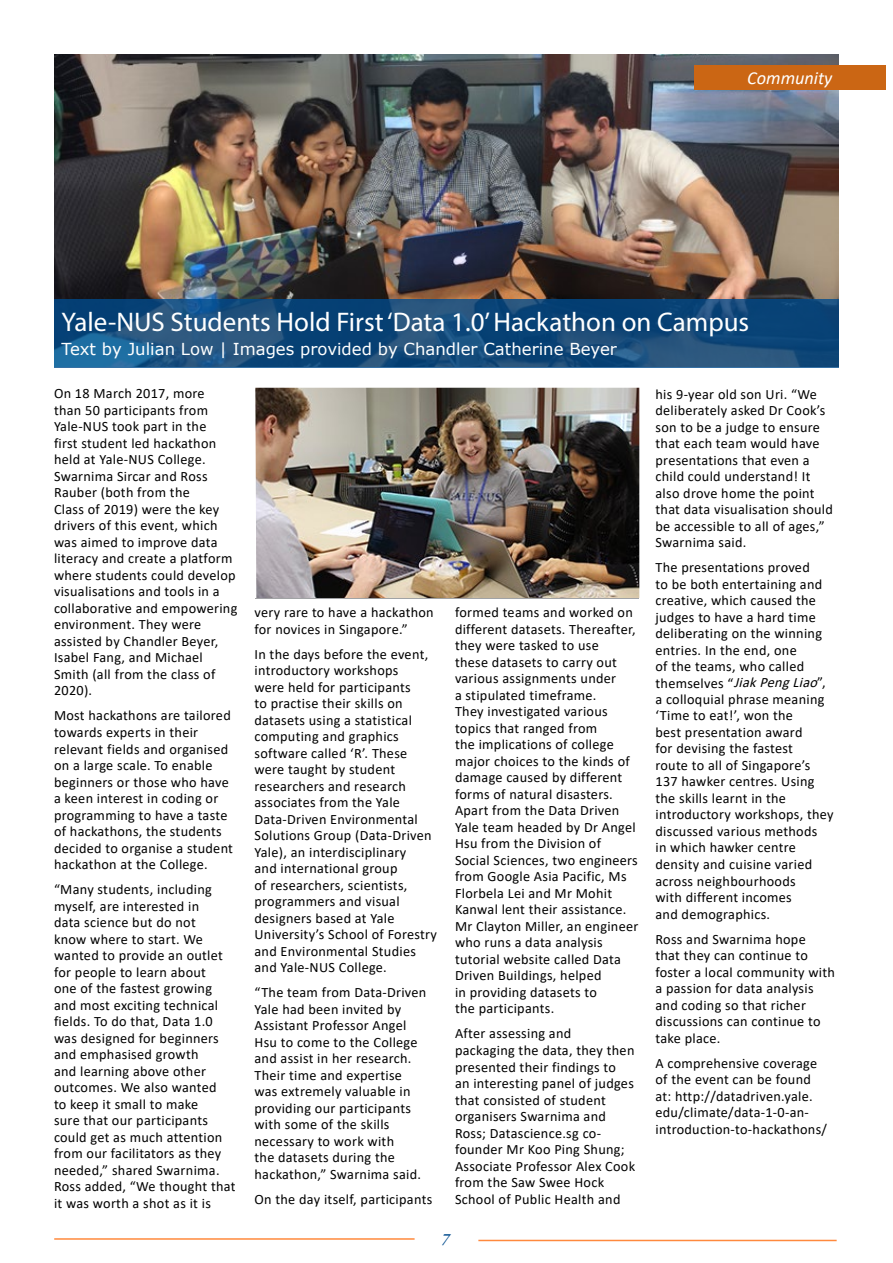
<style>
.page{position:relative;width:893px;height:1263px;background:#fff}
.page>*{position:absolute;margin:0;border:0;box-sizing:border-box;transform-origin:0 0}
.t1{font:27px "Myriad Pro";color:#fff}
.t2{font:italic 18.3px "Calibri";color:#fff}
.t3{font:italic 18px "Yale Design";color:#004b8d}
.t4{font:16.5px "Verdana";color:#fff}
.t5{font:14.25px/16.5px "Calibri";letter-spacing:.02em;color:#000}
.s1{font-style:italic}
</style>
<div class="page">
<hr style="left:54px;top:1238px;width:361px;height:2px;background:#ff893d">
<hr style="left:478px;top:1240px;width:359px;height:1px;background:#ff893d">
<img style="left:54px;top:54px;width:785px;height:246px">
<svg style="left:54px;top:300px;width:785px;height:68px;background:#154c7c"></svg>
<div style="left:694px;top:65px;width:191px;height:25px;background:#cb6614"></div>
<img style="left:255px;top:388px;width:384px;height:210px">
<p class="t2" style="left:747px;top:65px;width:87px">Community</p>
<h1 class="t1" style="left:62px;top:305px;width:689px">Yale-NUS Students Hold First ‘Data 1.0’ Hackathon on Campus</h1>
<p class="t4" style="left:62px;top:337px;width:557px">Text by Julian Low | Images provided by Chandler Catherine Beyer</p>
<p class="t5" style="left:54px;top:385px;width:185px">On 18 March 2017, more<br>than 50 participants from<br>Yale-NUS took part in the<br>first student led hackathon held at Yale-NUS College.<br>Swarnima Sircar and Ross<br>Rauber (both from the<br>Class of 2019) were the key drivers of this event, which was aimed to improve data literacy and create a platform where students could develop visualisations and tools in a collaborative and empowering environment. They were assisted by Chandler Beyer,<br>Isabel Fang, and Michael<br>Smith (all from the class of<br>2020).</p>
<p class="t5" style="left:54px;top:707px;width:181px">Most hackathons are tailored towards experts in their relevant fields and organised on a large scale. To enable beginners or those who have a keen interest in coding or programming to have a taste of hackathons, the students decided to organise a student hackathon at the College.</p>
<p class="t5" style="left:54px;top:881px;width:183px">“Many students, including myself, are interested in<br>data science but do not<br>know where to start. We wanted to provide an outlet for people to learn about<br>one of the fastest growing and most exciting technical fields. To do that, Data 1.0 was designed for beginners and emphasised growth<br>and learning above other outcomes. We also wanted<br>to keep it small to make<br>sure that our participants could get as much attention from our facilitators as they needed,” shared Swarnima.<br>Ross added, “We thought that it was worth a shot as it is</p>
<p class="t5" style="left:254px;top:604px;width:181px">very rare to have a hackathon for novices in Singapore.”</p>
<p class="t5" style="left:254px;top:645px;width:184px">In the days before the event, introductory workshops<br>were held for participants<br>to practise their skills on datasets using a statistical computing and graphics software called ‘R’. These were taught by student researchers and research associates from the Yale<br>Data-Driven Environmental<br>Solutions Group (Data-Driven<br>Yale), an interdisciplinary<br>and international group<br>of researchers, scientists, programmers and visual designers based at Yale<br>University’s School of Forestry and Environmental Studies and Yale-NUS College.</p>
<p class="t5" style="left:254px;top:984px;width:173px">“The team from Data-Driven<br>Yale had been invited by<br>Assistant Professor Angel<br>Hsu to come to the College and assist in her research.<br>Their time and expertise was extremely valuable in providing our participants with some of the skills necessary to work with<br>the datasets during the hackathon,” Swarnima said.</p>
<p class="t5" style="left:254px;top:1190px;width:179px">On the day itself, participants</p>
<p class="t5" style="left:455px;top:604px;width:185px">formed teams and worked on different datasets. Thereafter, they were tasked to use<br>these datasets to carry out various assignments under<br>a stipulated timeframe.<br>They investigated various topics that ranged from<br>the implications of college major choices to the kinds of damage caused by different forms of natural disasters.<br>Apart from the Data Driven<br>Yale team headed by Dr Angel<br>Hsu from the Division of<br>Social Sciences, two engineers from Google Asia Pacific, Ms<br>Florbela Lei and Mr Mohit<br>Kanwal lent their assistance.<br>Mr Clayton Miller, an engineer who runs a data analysis tutorial website called Data<br>Driven Buildings, helped<br>in providing datasets to<br>the participants.</p>
<p class="t5" style="left:455px;top:1025px;width:182px">After assessing and<br>packaging the data, they then presented their findings to<br>an interesting panel of judges that consisted of student organisers Swarnima and<br>Ross; Datascience.sg co&shy;founder Mr Koo Ping Shung;<br>Associate Professor Alex Cook from the Saw Swee Hock<br>School of Public Health and</p>
<p class="t3" style="left:443px;top:1226px;width:9px">7</p>
<p class="t5" style="left:655px;top:385px;width:179px">his 9-year old son Uri. “We deliberately asked Dr Cook’s son to be a judge to ensure that each team would have presentations that even a child could understand! It also drove home the point that data visualisation should be accessible to all of ages,”<br>Swarnima said.</p>
<p class="t5" style="left:655px;top:559px;width:180px">The presentations proved<br>to be both entertaining and creative, which caused the judges to have a hard time deliberating on the winning entries. In the end, one<br>of the teams, who called themselves “<span class="s1">JiakPengLiao</span>”, a colloquial phrase meaning ‘Time to eat!’, won the<br>best presentation award<br>for devising the fastest<br>route to all of Singapore’s<br>137 hawker centres. Using the skills learnt in the introductory workshops, they discussed various methods<br>in which hawker centre density and cuisine varied across neighbourhoods<br>with different incomes<br>and demographics.</p>
<p class="t5" style="left:655px;top:930px;width:181px">Ross and Swarnima hope<br>that they can continue to foster a local community with a passion for data analysis and coding so that richer discussions can continue to take place.</p>
<p class="t5" style="left:655px;top:1054px;width:173px">A comprehensive coverage of the event can be found at: http://datadriven.yale. edu/climate/data-1-0-an&shy;introduction-to-hackathons/</p>
</div>
